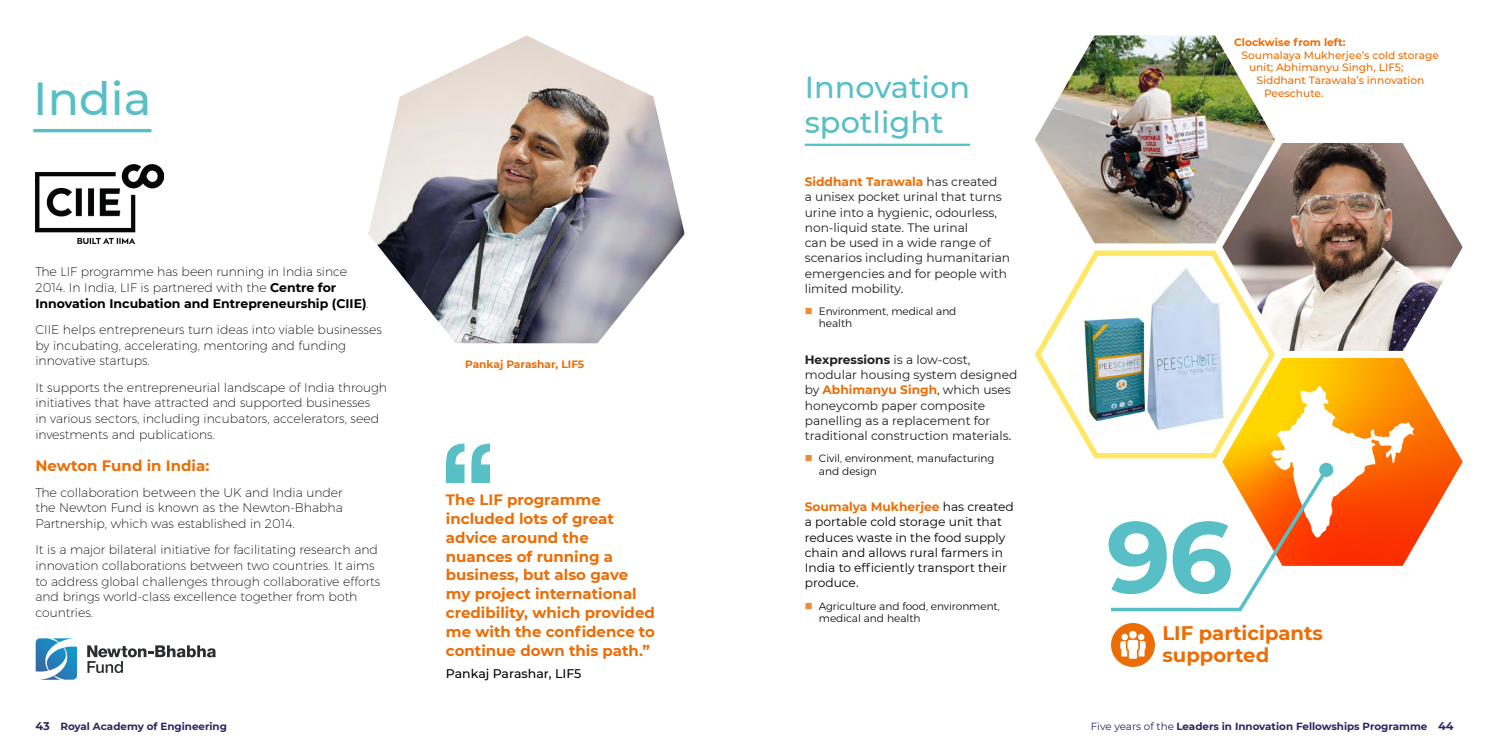
<style>
.page{position:relative;width:1489px;height:745px;background:#fff}
.page>*{position:absolute;margin:0;border:0;box-sizing:border-box;transform-origin:0 0}
.t1{font:700 100.62px "Montserrat";color:#57bfc5}
.t2{font:500 46.25px "Montserrat";color:#57bfc5}
.t3{font:500 30.38px/34.9px "Montserrat";color:#57bfc5}
.t4{font:700 19.62px/21.9px "Montserrat";color:#ed6d05}
.t5{font:700 15px/18.8px "Montserrat";color:#ed6d05}
.t6{font:200 12.5px/15.6px "Montserrat";color:#000}
.t7{font:500 12.5px "Montserrat";color:#000}
.t8{font:12.25px/15.2px "Montserrat";color:#201f1e}
.t9{font:12.25px/15.2px "Montserrat";color:#000}
.t10{font:300 10.62px/12.2px "Montserrat";color:#000}
.t11{font:500 10.62px/12.8px "Montserrat";color:#ed6d05}
.t12{font:700 10.62px "Montserrat";color:#ed6d05}
.t13{font:700 10.25px "Montserrat";color:#2b2562}
.s1{font-weight:700}
.s2{font-weight:700;color:#ed6d05}
.s3{color:#000}
.s4{color:#f18a37}
.s5{font-size:11.25px}
.s6{font-weight:400}
</style>
<div class="page">
<svg style="left:446px;top:443px;width:44px;height:39px"></svg>
<img style="left:368px;top:35px;width:316px;height:308px">
<img style="left:1223px;top:143px;width:239px;height:207px">
<svg style="left:1278px;top:358px;width:184px;height:188px"></svg>
<img style="left:1034px;top:35px;width:240px;height:208px">
<div style="left:1110px;top:622px;width:44px;height:44px;background:#ed6d05;border-radius:50%"></div>
<svg style="left:1128px;top:630px;width:8px;height:8px"></svg>
<svg style="left:1120px;top:633px;width:25px;height:25px"></svg>
<svg style="left:1137px;top:633px;width:7px;height:6px"></svg>
<hr style="left:33px;top:129px;width:118px;height:3px;background:#57bfc5">
<hr style="left:804px;top:144px;width:166px;height:2px;background:#57bfc5">
<svg style="left:1034px;top:246px;width:244px;height:213px"></svg>
<svg style="left:1107px;top:386px;width:307px;height:226px"></svg>
<div style="left:1318px;top:462px;width:15px;height:14px;background:#57bfc5;border-radius:50%"></div>
<img style="left:35px;top:164px;width:128px;height:79px">
<svg style="left:87px;top:645px;width:129px;height:27px"></svg>
<svg style="left:36px;top:638px;width:41px;height:41px"></svg>
<h2 class="t2" style="left:33px;top:66px;width:120px">India</h2>
<h3 class="t3" style="left:804px;top:69px;width:167px">Innovation spotlight</h3>
<p class="t6" style="left:35px;top:264px;width:335px">The LIF programme has been running in India since<br>2014. In India, LIF is partnered with the <span class="s1">Centre for<br>Innovation Incubation and Entrepreneurship (CIIE)</span>.</p>
<p class="t6" style="left:35px;top:321px;width:348px">CIIE helps entrepreneurs turn ideas into viable businesses by incubating, accelerating, mentoring and funding innovative startups.</p>
<p class="t6" style="left:35px;top:379px;width:353px">It supports the entrepreneurial landscape of India through initiatives that have attracted and supported businesses<br>in various sectors, including incubators, accelerators, seed investments and publications.</p>
<p class="t5" style="left:35px;top:455px;width:175px">Newton Fund in India:</p>
<p class="t6" style="left:35px;top:484px;width:309px;text-align:justify">The collaboration between the UK and India under the Newton Fund is known as the Newton-Bhabha Partnership, which was established in 2014.</p>
<p class="t6" style="left:35px;top:541px;width:346px">It is a major bilateral initiative for facilitating research and innovation collaborations between two countries. It aims to address global challenges through collaborative efforts and brings world-class excellence together from both countries.</p>
<p class="t12" style="left:465px;top:356px;width:121px">Pankaj Parashar, LIF5</p>
<p class="t5" style="left:446px;top:489px;width:211px">The LIF programme included lots of great advice around the nuances of running a business, but also gave my project international credibility, which provided me with the confidence to continue down this path.”</p>
<p class="t7" style="left:446px;top:664px;width:137px">Pankaj Parashar, LIF5</p>
<p class="t8" style="left:804px;top:173px;width:207px"><span class="s2">Siddhant Tarawala</span> has created<br>a unisex pocket urinal that turns urine into a hygienic, odourless, non-liquid state. The urinal<br>can be used in a wide range of scenarios including humanitarian emergencies and for people with limited mobility<span class="s3">.</span></p>
<p class="t10" style="left:818px;top:305px;width:139px;text-indent:-14px"><span class="s4">■</span> Environment, medical and health</p>
<p class="t8" style="left:804px;top:351px;width:214px"><span class="s1">Hexpressions</span> is a low-cost, modular housing system designed by <span class="s2">Abhimanyu Singh</span>, which uses honeycomb paper composite panelling as a replacement for traditional construction materials<span class="s3">.</span></p>
<p class="t10" style="left:818px;top:452px;width:177px;text-indent:-14px"><span class="s4">■</span> Civil, environment, manufacturing and design</p>
<p class="t9" style="left:804px;top:498px;width:210px"><span class="s2">Soumalya Mukherjee</span> has created a portable cold storage unit that reduces waste in the food supply chain and allows rural farmers in<br>India to efficiently transport their produce.</p>
<p class="t10" style="left:818px;top:599px;width:182px;text-indent:-14px"><span class="s4">■</span> Agriculture and food, environment, medical and health</p>
<p class="t12" style="left:1233px;top:34px;width:113px">Clockwise from left:</p>
<p class="t11" style="left:1248px;top:48px;width:191px;text-indent:-8px">Soumalaya Mukherjee’s cold storage unit; Abhimanyu Singh, LIF5;</p>
<p class="t11" style="left:1263px;top:73px;width:162px;text-indent:-8px">Siddhant Tarawala’s innovation<br>Peeschute.</p>
<h1 class="t1" style="left:1106px;top:484px;width:128px">96</h1>
<h3 class="t4" style="left:1162px;top:621px;width:162px">LIF participants supported</h3>
<p class="t13" style="left:35px;top:718px;width:193px"><span class="s5">43</span> Royal Academy of Engineering</p>
<p class="t13" style="left:1090px;top:718px;width:364px"><span class="s6">Five years of the</span> Leaders in Innovation Fellowships Programme <span class="s5">44</span></p>
</div>
